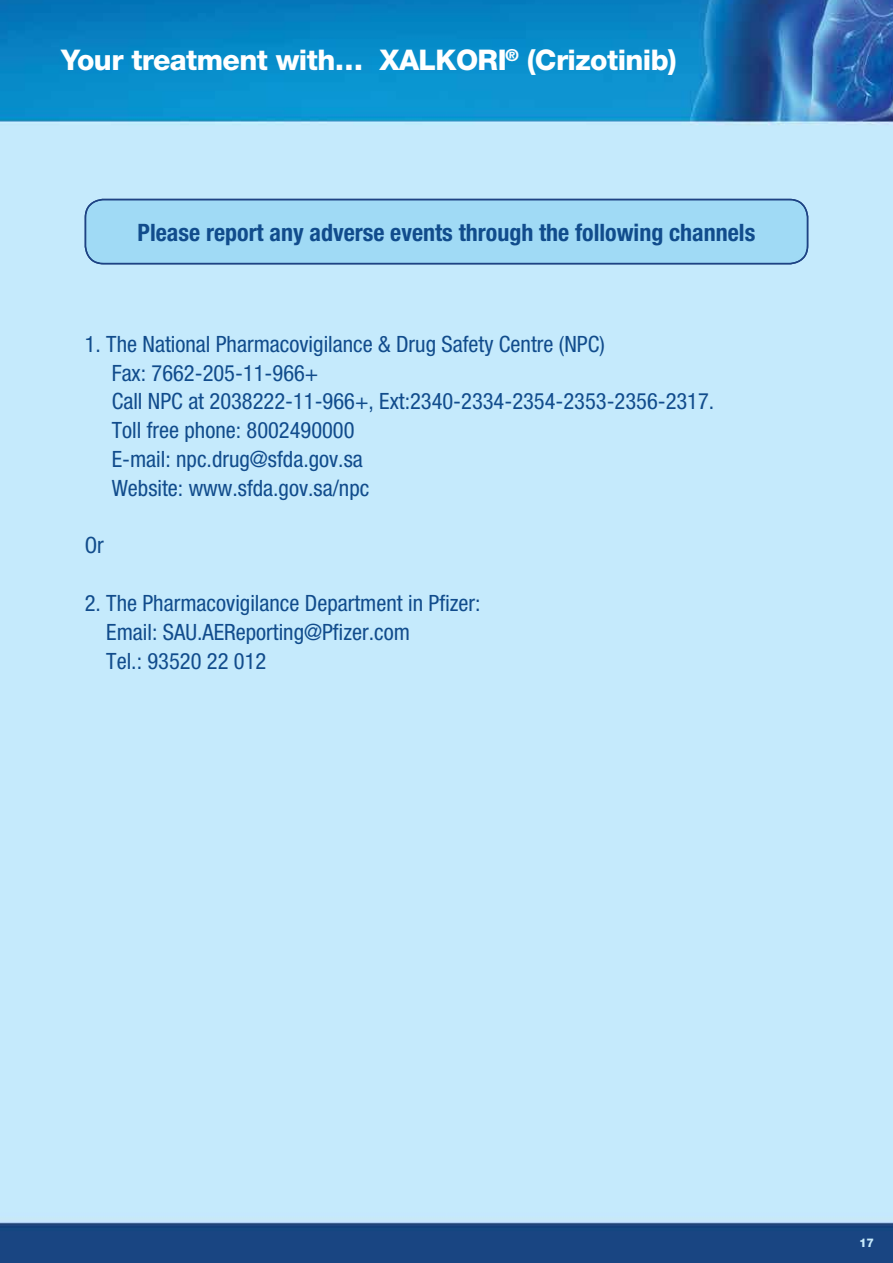
<style>
.page{position:relative;width:893px;height:1263px;background:#fff}
.page>*{position:absolute;margin:0;border:0;box-sizing:border-box;transform-origin:0 0}
.t1{font:800 28.5px "Helvetica Neue LT Pro";letter-spacing:-.02em;color:#fff}
.t2{font:700 condensed 24px "Helvetica Neue LT Pro";color:#114c8c}
.t3{font:condensed 22.5px/28.8px "Helvetica Neue LT Pro";color:#114c8c}
.t4{font:800 12px "Helvetica Neue LT Pro";color:#c7eafb}
</style>
<div class="page">
<img style="left:0;top:0;width:893px;height:1263px">
<svg style="left:85px;top:199px;width:723px;height:65px;background:#9ad3ef"></svg>
<p class="t1" style="left:61px;top:43px;width:617px">Your treatment with… XALKORI<sup>®</sup> (Crizotinib)</p>
<p class="t2" style="left:138px;top:218px;width:619px">Please report any adverse events through the following channels</p>
<p class="t3" style="left:112px;top:329px;width:604px;text-indent:-27px">1. The National Pharmacovigilance &amp; Drug Safety Centre (NPC)<br>Fax: 7662-205-11-966+<br>Call NPC at 2038222-11-966+, Ext:2340-2334-2354-2353-2356-2317.<br>Toll free phone: 8002490000<br>E-mail: npc.drug@sfda.gov.sa<br>Website: www.sfda.gov.sa/npc</p>
<p class="t3" style="left:85px;top:531px;width:21px">Or</p>
<p class="t3" style="left:106px;top:589px;width:376px;text-indent:-22px">2. The Pharmacovigilance Department in Pfizer:<br>Email: SAU.AEReporting@Pfizer.com<br>Tel.: 93520 22 012</p>
<p class="t4" style="left:859px;top:1236px;width:17px">17</p>
</div>
